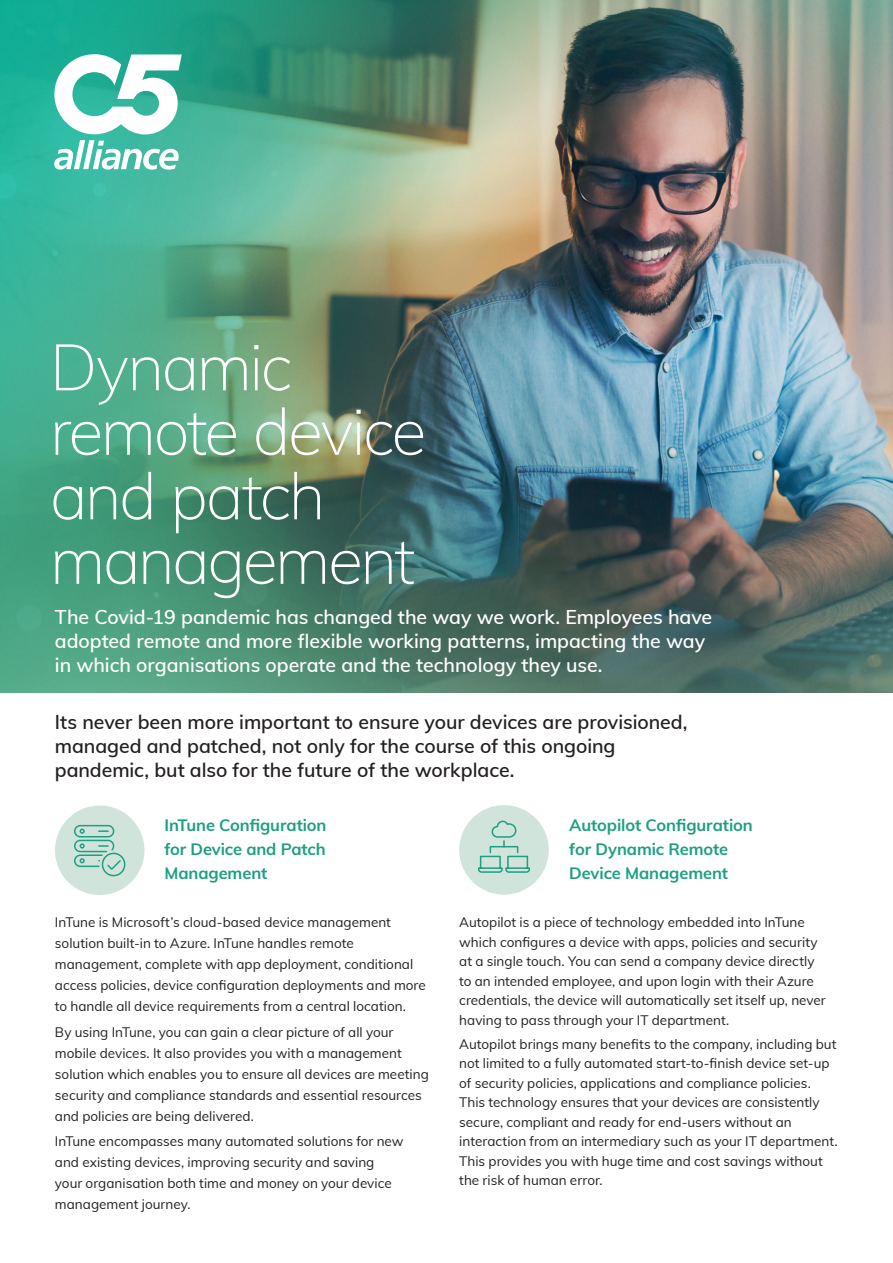
<style>
.page{position:relative;width:893px;height:1263px;background:#fff}
.page>*{position:absolute;margin:0;border:0;box-sizing:border-box;transform-origin:0 0}
.t1{font:200 64.5px/64.5px "Muli";letter-spacing:-.04em;color:#fff}
.t2{font:600 19.5px/24px "Muli";letter-spacing:-.005em;color:#fff}
.t3{font:600 19.5px/24px "Muli";letter-spacing:-.005em;color:#231f20}
.t4{font:700 16.5px/24px "Muli";letter-spacing:-.005em;color:#1d9f81;text-align:justify}
.t5{font:13.5px/19.5px "Muli";color:#231f20}
</style>
<div class="page">
<img style="left:0;top:0;width:893px;height:692px">
<svg style="left:54px;top:54px;width:128px;height:80px"></svg>
<svg style="left:54px;top:140px;width:125px;height:30px"></svg>
<div style="left:459px;top:805px;width:90px;height:90px;background:#d1e4dc;border-radius:50%"></div>
<svg style="left:477px;top:820px;width:54px;height:53px"></svg>
<div style="left:55px;top:805px;width:89px;height:90px;background:#d1e4dc;border-radius:50%"></div>
<svg style="left:74px;top:824px;width:52px;height:53px"></svg>
<p class="t1" style="left:50px;top:332px;width:378px">Dynamic remote device and patch management</p>
<p class="t2" style="left:55px;top:604px;width:659px">The Covid-19 pandemic has changed the way we work. Employees have adopted remote and more flexible working patterns, impacting the way in which organisations operate and the technology they use.</p>
<p class="t3" style="left:55px;top:709px;width:634px">Its never been more important to ensure your devices are provisioned, managed and patched, not only for the course of this ongoing pandemic, but also for the future of the workplace.</p>
<p class="t4" style="left:164px;top:812px;width:164px">InTune Configuration for Device and Patch Management</p>
<p class="t5" style="left:55px;top:911px;width:372px;line-height:21px">InTune is Microsoft’s cloud-based device management solution built-in to Azure. InTune handles remote management, complete with app deployment, conditional access policies, device configuration deployments and more to handle all device requirements from a central location.</p>
<p class="t5" style="left:55px;top:1021px;width:375px;line-height:21px">By using InTune, you can gain a clear picture of all your mobile devices. It also provides you with a management solution which enables you to ensure all devices are meeting security and compliance standards and essential resources and policies are being delivered.</p>
<p class="t5" style="left:55px;top:1130px;width:350px;line-height:21px">InTune encompasses many automated solutions for new and existing devices, improving security and saving your organisation both time and money on your device management journey.</p>
<p class="t4" style="left:569px;top:812px;width:185px;text-align:left">Autopilot Configuration for Dynamic Remote<br>Device Management</p>
<p class="t5" style="left:459px;top:912px;width:368px">Autopilot is a piece of technology embedded into InTune which configures a device with apps, policies and security at a single touch. You can send a company device directly to an intended employee, and upon login with their Azure credentials, the device will automatically set itself up, never having to pass through your IT department.</p>
<p class="t5" style="left:459px;top:1033px;width:380px">Autopilot brings many benefits to the company, including but not limited to a fully automated start-to-finish device set-up of security policies, applications and compliance policies.<br>This technology ensures that your devices are consistently secure, compliant and ready for end-users without an interaction from an intermediary such as your IT department.<br>This provides you with huge time and cost savings without the risk of human error.</p>
</div>
